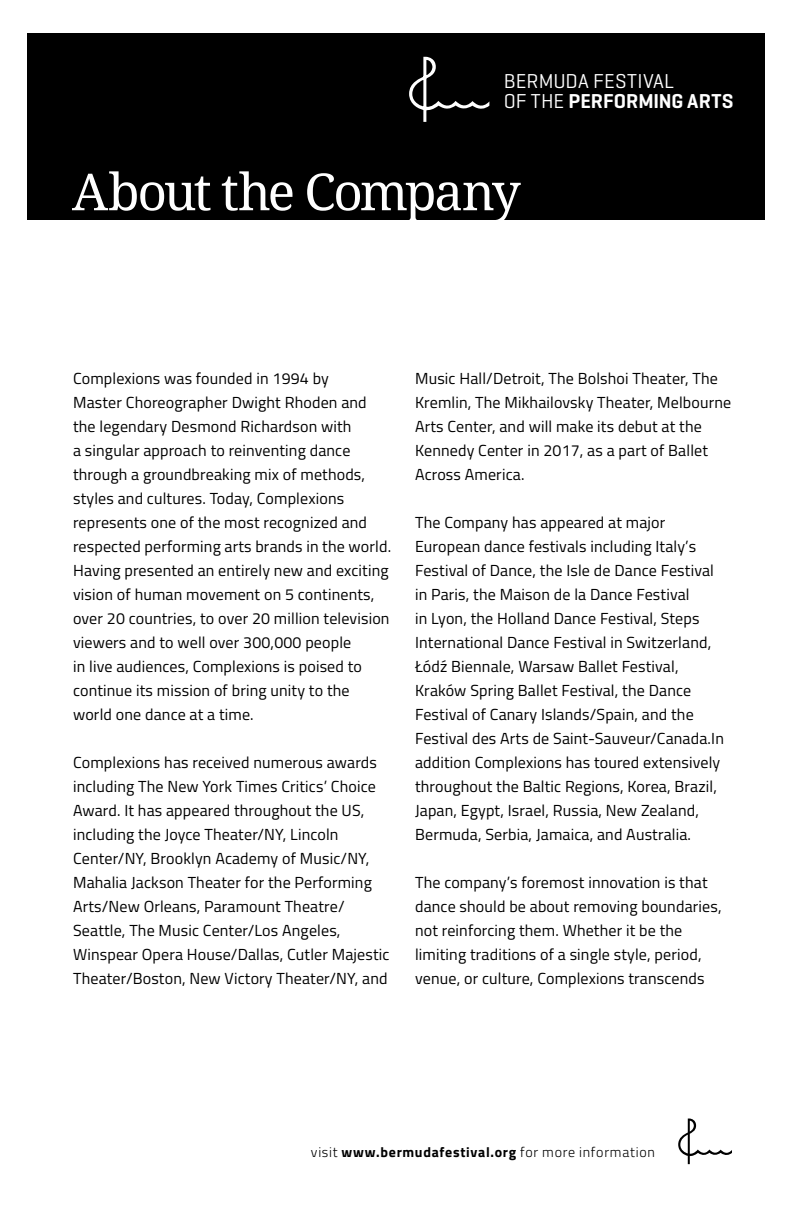
<style>
.page{position:relative;width:792px;height:1224px;background:#fff}
.page>*{position:absolute;margin:0;border:0;box-sizing:border-box;transform-origin:0 0}
.t1{font:51.2px "Droid Serif";letter-spacing:-.05em;color:#fff}
.t2{font:20.4px/20.4px "Geogrotesque";letter-spacing:.01em;color:#fff}
.t3{font:16px/24px "Titillium Web";letter-spacing:.01em;color:#000}
.t4{font:300 14px "Titillium Web";letter-spacing:.05em;color:#000}
.s1{font-weight:600}
.s2{font-weight:700}
</style>
<div class="page">
<div style="left:0;top:34px;width:777px;height:186px;background:#000"></div>
<svg style="left:409px;top:57px;width:80px;height:65px"></svg>
<svg style="left:678px;top:1119px;width:54px;height:45px"></svg>
<div style="left:766px;top:0;width:26px;height:284px;background:#fff"></div>
<div style="left:0;top:0;width:26px;height:284px;background:#fff"></div>
<p class="t2" style="left:504px;top:70px;width:231px">BERMUDA FESTIVAL<br>OF THE <span class="s1">PERFORMING ARTS</span></p>
<h1 class="t1" style="left:72px;top:163px;width:450px">About the Company</h1>
<p class="t3" style="left:73px;top:366px;width:320px">Complexions was founded in 1994 by<br>Master Choreographer Dwight Rhoden and the legendary Desmond Richardson with<br>a singular approach to reinventing dance through a groundbreaking mix of methods, styles and cultures. Today, Complexions represents one of the most recognized and respected performing arts brands in the world.<br>Having presented an entirely new and exciting vision of human movement on 5 continents, over 20 countries, to over 20 million television viewers and to well over 300,000 people<br>in live audiences, Complexions is poised to continue its mission of bring unity to the world one dance at a time.</p>
<p class="t3" style="left:73px;top:750px;width:318px">Complexions has received numerous awards including The New York Times Critics’ Choice Award. It has appeared throughout the US, including the Joyce Theater/NY, Lincoln Center/NY, Brooklyn Academy of Music/NY, Mahalia Jackson Theater for the Performing Arts/New Orleans, Paramount Theatre/ Seattle, The Music Center/Los Angeles, Winspear Opera House/Dallas, Cutler Majestic Theater/Boston, New Victory Theater/NY, and</p>
<p class="t3" style="left:415px;top:366px;width:318px">Music Hall/Detroit, The Bolshoi Theater, The Kremlin, The Mikhailovsky Theater, Melbourne Arts Center, and will make its debut at the Kennedy Center in 2017, as a part of Ballet Across America.</p>
<p class="t3" style="left:415px;top:510px;width:310px">The Company has appeared at major European dance festivals including Italy’s Festival of Dance, the Isle de Dance Festival in Paris, the Maison de la Dance Festival<br>in Lyon, the Holland Dance Festival, Steps International Dance Festival in Switzerland, Łódź Biennale, Warsaw Ballet Festival, Kraków Spring Ballet Festival, the Dance Festival of Canary Islands/Spain, and the Festival des Arts de Saint-Sauveur/Canada.In addition Complexions has toured extensively throughout the Baltic Regions, Korea, Brazil, Japan, Egypt, Israel, Russia, New Zealand, Bermuda, Serbia, Jamaica, and Australia.</p>
<p class="t3" style="left:415px;top:870px;width:308px">The company’s foremost innovation is that dance should be about removing boundaries, not reinforcing them. Whether it be the limiting traditions of a single style, period, venue, or culture, Complexions transcends</p>
<p class="t4" style="left:311px;top:1142px;width:346px">visit <span class="s2">www.bermudafestival.org</span> for more information</p>
</div>
